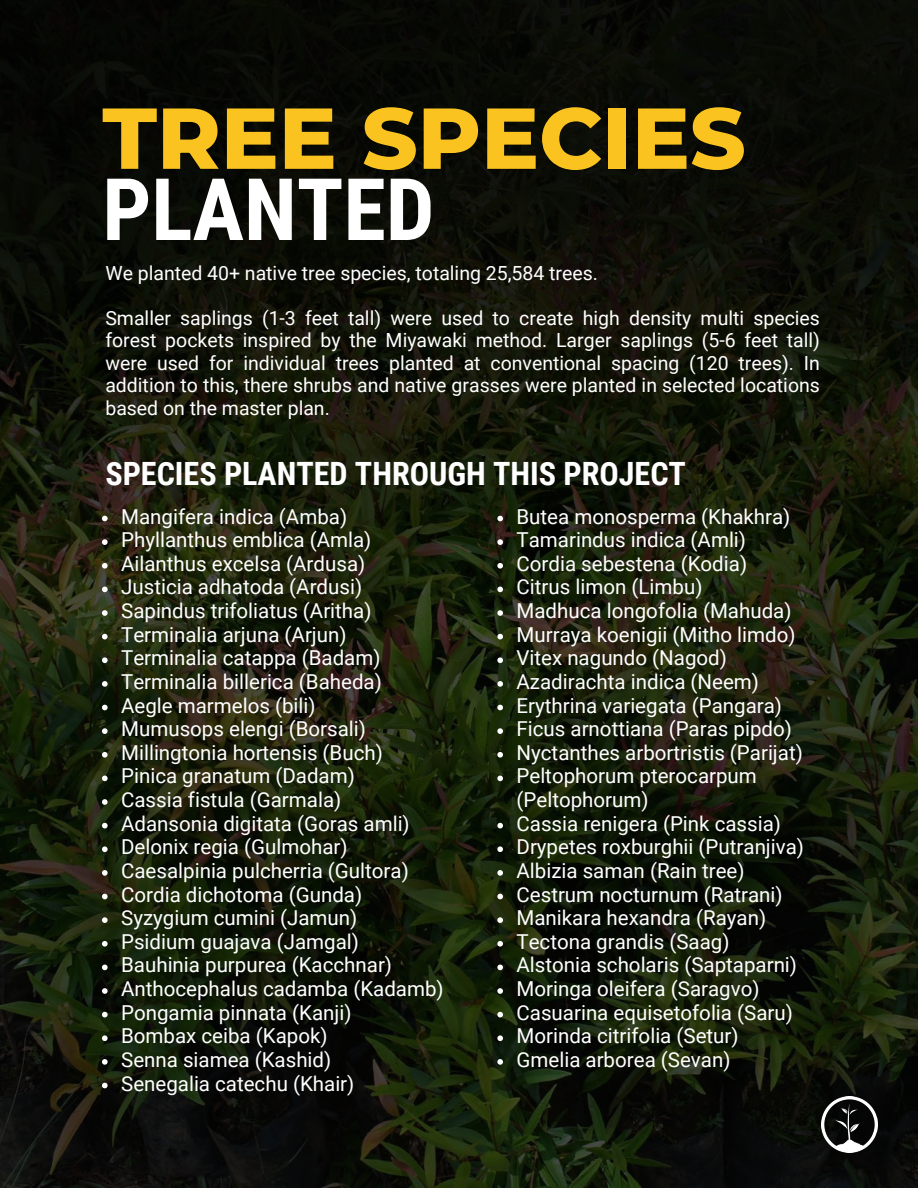
<style>
.page{position:relative;width:918px;height:1188px;background:#fff}
.page>*{position:absolute;margin:0;border:0;box-sizing:border-box;transform-origin:0 0}
.t1{font:800 86.25px "Montserrat";color:#fac31f}
.t2{font:700 86.25px "Roboto Condensed";color:#fff}
.t3{font:700 32.1px "Roboto Condensed";color:#fff}
.t4{font:20.55px/23.7px "Roboto";color:#fff}
.t5{font:19.5px/22.5px "Roboto";color:#fff;text-align:justify}
</style>
<div class="page">
<img style="left:0;top:757px;width:918px;height:431px">
<img style="left:0;top:0;width:918px;height:757px">
<img style="left:822px;top:1096px;width:56px;height:56px">
<svg style="left:102px;top:516px;width:6px;height:5px"></svg>
<svg style="left:102px;top:539px;width:6px;height:6px"></svg>
<svg style="left:102px;top:563px;width:6px;height:6px"></svg>
<svg style="left:102px;top:587px;width:6px;height:5px"></svg>
<svg style="left:102px;top:610px;width:6px;height:6px"></svg>
<svg style="left:102px;top:634px;width:6px;height:5px"></svg>
<svg style="left:102px;top:657px;width:6px;height:6px"></svg>
<svg style="left:102px;top:681px;width:6px;height:6px"></svg>
<svg style="left:102px;top:705px;width:6px;height:5px"></svg>
<svg style="left:102px;top:728px;width:6px;height:6px"></svg>
<svg style="left:102px;top:752px;width:6px;height:6px"></svg>
<svg style="left:102px;top:776px;width:6px;height:5px"></svg>
<svg style="left:102px;top:799px;width:6px;height:6px"></svg>
<svg style="left:102px;top:823px;width:6px;height:5px"></svg>
<svg style="left:102px;top:846px;width:6px;height:6px"></svg>
<svg style="left:102px;top:870px;width:6px;height:6px"></svg>
<svg style="left:102px;top:894px;width:6px;height:5px"></svg>
<svg style="left:102px;top:917px;width:6px;height:6px"></svg>
<svg style="left:102px;top:941px;width:6px;height:6px"></svg>
<svg style="left:102px;top:965px;width:6px;height:5px"></svg>
<svg style="left:102px;top:988px;width:6px;height:6px"></svg>
<svg style="left:102px;top:1012px;width:6px;height:5px"></svg>
<svg style="left:102px;top:1035px;width:6px;height:6px"></svg>
<svg style="left:102px;top:1059px;width:6px;height:6px"></svg>
<svg style="left:102px;top:1083px;width:6px;height:5px"></svg>
<svg style="left:497px;top:516px;width:6px;height:5px"></svg>
<svg style="left:497px;top:539px;width:6px;height:6px"></svg>
<svg style="left:497px;top:563px;width:6px;height:6px"></svg>
<svg style="left:497px;top:587px;width:6px;height:5px"></svg>
<svg style="left:497px;top:610px;width:6px;height:6px"></svg>
<svg style="left:497px;top:634px;width:6px;height:5px"></svg>
<svg style="left:497px;top:657px;width:6px;height:6px"></svg>
<svg style="left:497px;top:681px;width:6px;height:6px"></svg>
<svg style="left:497px;top:705px;width:6px;height:5px"></svg>
<svg style="left:497px;top:728px;width:6px;height:6px"></svg>
<svg style="left:497px;top:752px;width:6px;height:6px"></svg>
<svg style="left:497px;top:776px;width:6px;height:5px"></svg>
<svg style="left:497px;top:823px;width:6px;height:5px"></svg>
<svg style="left:497px;top:846px;width:6px;height:6px"></svg>
<svg style="left:497px;top:870px;width:6px;height:6px"></svg>
<svg style="left:497px;top:894px;width:6px;height:5px"></svg>
<svg style="left:497px;top:917px;width:6px;height:6px"></svg>
<svg style="left:497px;top:941px;width:6px;height:6px"></svg>
<svg style="left:497px;top:965px;width:6px;height:5px"></svg>
<svg style="left:497px;top:988px;width:6px;height:6px"></svg>
<svg style="left:497px;top:1012px;width:6px;height:5px"></svg>
<svg style="left:497px;top:1035px;width:6px;height:6px"></svg>
<svg style="left:497px;top:1059px;width:6px;height:6px"></svg>
<p class="t1" style="left:102px;top:85px;width:645px">TREE SPECIES</p>
<p class="t2" style="left:102px;top:160px;width:334px">PLANTED</p>
<p class="t5" style="left:105px;top:262px;width:494px">We planted 40+ native tree species, totaling 25,584 trees.</p>
<p class="t5" style="left:105px;top:307px;width:716px">Smaller saplings (1-3 feet tall) were used to create high density multi species forest pockets inspired by the Miyawaki method. Larger saplings (5-6 feet tall) were used for individual trees planted at conventional spacing (120 trees). In addition to this, there shrubs and native grasses were planted in selected locations based on the master plan.</p>
<p class="t3" style="left:105px;top:455px;width:582px">SPECIES PLANTED THROUGH THIS PROJECT</p>
<p class="t4" style="left:121px;top:505px;width:228px">Mangifera indica (Amba)</p>
<p class="t4" style="left:121px;top:528px;width:252px">Phyllanthus emblica (Amla)</p>
<p class="t4" style="left:121px;top:552px;width:246px">Ailanthus excelsa (Ardusa)</p>
<p class="t4" style="left:121px;top:576px;width:243px">Justicia adhatoda (Ardusi)</p>
<p class="t4" style="left:121px;top:599px;width:252px">Sapindus trifoliatus (Aritha)</p>
<p class="t4" style="left:121px;top:623px;width:227px">Terminalia arjuna (Arjun)</p>
<p class="t4" style="left:121px;top:646px;width:261px">Terminalia catappa (Badam)</p>
<p class="t4" style="left:121px;top:670px;width:262px">Terminalia billerica (Baheda)</p>
<p class="t4" style="left:121px;top:694px;width:196px">Aegle marmelos (bili)</p>
<p class="t4" style="left:121px;top:717px;width:246px">Mumusops elengi (Borsali)</p>
<p class="t4" style="left:121px;top:741px;width:263px">Millingtonia hortensis (Buch)</p>
<p class="t4" style="left:121px;top:765px;width:235px">Pinica granatum (Dadam)</p>
<p class="t4" style="left:121px;top:788px;width:222px">Cassia fistula (Garmala)</p>
<p class="t4" style="left:121px;top:812px;width:290px">Adansonia digitata (Goras amli)</p>
<p class="t4" style="left:121px;top:835px;width:228px">Delonix regia (Gulmohar)</p>
<p class="t4" style="left:121px;top:859px;width:289px">Caesalpinia pulcherria (Gultora)</p>
<p class="t4" style="left:121px;top:883px;width:243px">Cordia dichotoma (Gunda)</p>
<p class="t4" style="left:121px;top:906px;width:238px">Syzygium cumini (Jamun)</p>
<p class="t4" style="left:121px;top:930px;width:239px">Psidium guajava (Jamgal)</p>
<p class="t4" style="left:121px;top:954px;width:272px">Bauhinia purpurea (Kacchnar)</p>
<p class="t4" style="left:121px;top:977px;width:324px">Anthocephalus cadamba (Kadamb)</p>
<p class="t4" style="left:121px;top:1001px;width:232px">Pongamia pinnata (Kanji)</p>
<p class="t4" style="left:121px;top:1024px;width:208px">Bombax ceiba (Kapok)</p>
<p class="t4" style="left:121px;top:1048px;width:212px">Senna siamea (Kashid)</p>
<p class="t4" style="left:121px;top:1072px;width:235px">Senegalia catechu (Khair)</p>
<p class="t4" style="left:517px;top:505px;width:275px">Butea monosperma (Khakhra)</p>
<p class="t4" style="left:517px;top:528px;width:231px">Tamarindus indica (Amli)</p>
<p class="t4" style="left:517px;top:552px;width:232px">Cordia sebestena (Kodia)</p>
<p class="t4" style="left:517px;top:576px;width:187px">Citrus limon (Limbu)</p>
<p class="t4" style="left:517px;top:599px;width:276px">Madhuca longofolia (Mahuda)</p>
<p class="t4" style="left:517px;top:623px;width:280px">Murraya koenigii (Mitho limdo)</p>
<p class="t4" style="left:517px;top:646px;width:212px">Vitex nagundo (Nagod)</p>
<p class="t4" style="left:517px;top:670px;width:244px">Azadirachta indica (Neem)</p>
<p class="t4" style="left:517px;top:694px;width:267px">Erythrina variegata (Pangara)</p>
<p class="t4" style="left:517px;top:717px;width:277px">Ficus arnottiana (Paras pipdo)</p>
<p class="t4" style="left:517px;top:741px;width:288px">Nyctanthes arbortristis (Parijat)</p>
<p class="t4" style="left:517px;top:765px;width:242px">Peltophorum pterocarpum (Peltophorum)</p>
<p class="t4" style="left:517px;top:812px;width:266px">Cassia renigera (Pink cassia)</p>
<p class="t4" style="left:517px;top:835px;width:289px">Drypetes roxburghii (Putranjiva)</p>
<p class="t4" style="left:517px;top:859px;width:230px">Albizia saman (Rain tree)</p>
<p class="t4" style="left:517px;top:883px;width:268px">Cestrum nocturnum (Ratrani)</p>
<p class="t4" style="left:517px;top:906px;width:251px">Manikara hexandra (Rayan)</p>
<p class="t4" style="left:517px;top:930px;width:214px">Tectona grandis (Saag)</p>
<p class="t4" style="left:517px;top:954px;width:282px">Alstonia scholaris (Saptaparni)</p>
<p class="t4" style="left:517px;top:977px;width:245px">Moringa oleifera (Saragvo)</p>
<p class="t4" style="left:517px;top:1001px;width:278px">Casuarina equisetofolia (Saru)</p>
<p class="t4" style="left:517px;top:1024px;width:224px">Morinda citrifolia (Setur)</p>
<p class="t4" style="left:517px;top:1048px;width:215px">Gmelia arborea (Sevan)</p>
</div>
